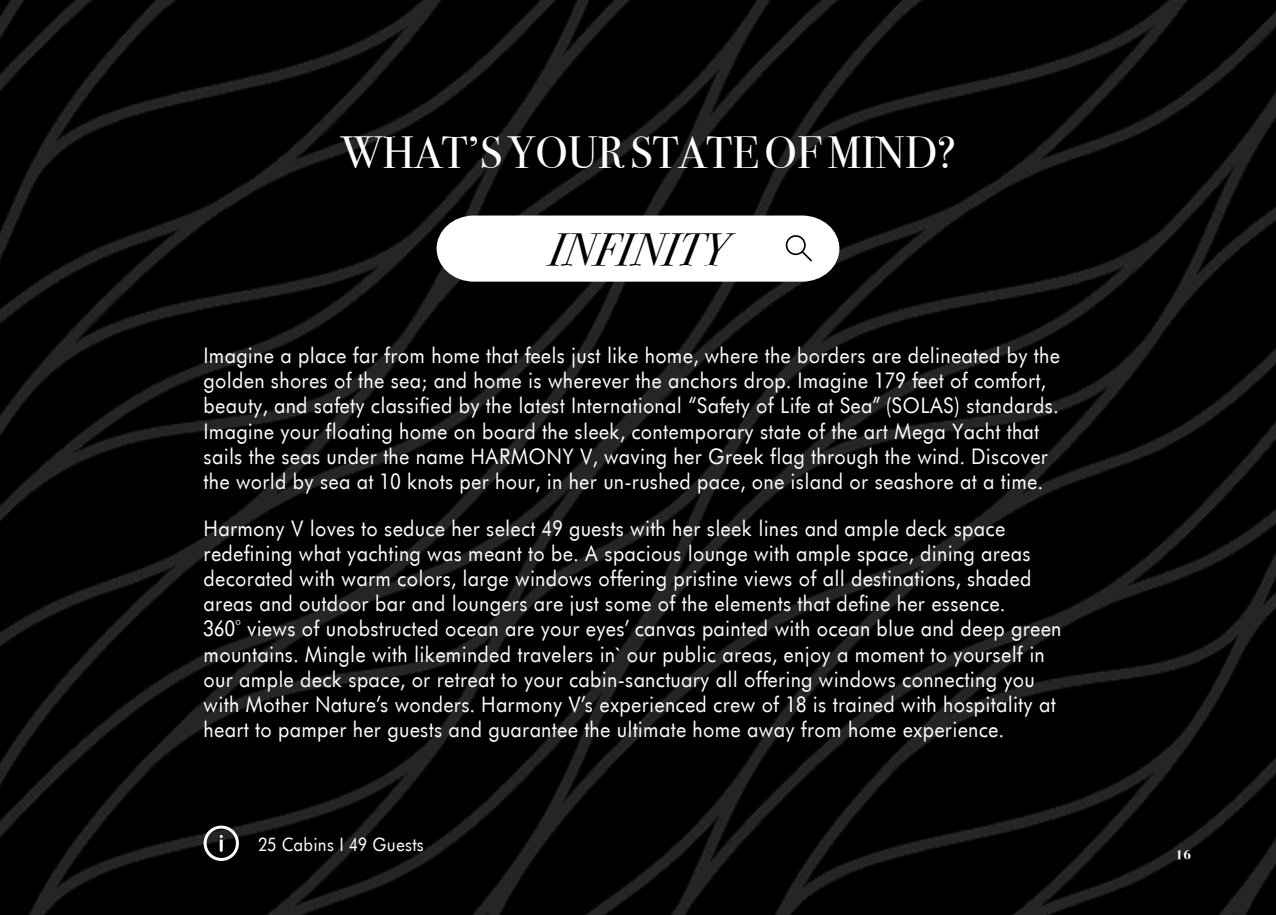
<style>
.page{position:relative;width:1276px;height:915px;background:#fff}
.page>*{position:absolute;margin:0;border:0;box-sizing:border-box;transform-origin:0 0}
.t1{font:45px "Bodoni Svty Two ITCTT";color:#fff}
.t2{font:italic 45px "Bodoni Svty Two ITCTT";color:#000}
.t3{font:21px/25.2px "Futurist";color:#fff;scale:.9 1}
.t4{font:18px "Futurist";color:#fff;scale:.9 1}
.t5{font:700 13.5px "Bodoni Svty Two ITCTT";color:#fff}
</style>
<div class="page">
<img style="left:0;top:0;width:1276px;height:914px">
<svg style="left:204px;top:825px;width:37px;height:35px"></svg>
<svg style="left:436px;top:215px;width:403px;height:66px"></svg>
<h1 class="t1" style="left:341px;top:115px;width:616px">WHAT’S YOUR STATE OF MIND?</h1>
<h1 class="t2" style="left:548px;top:210px;width:180px">INFINITY</h1>
<p class="t3" style="left:204px;top:342px;width:953px">Imagine a place far from home that feels just like home, where the borders are delineated by the golden shores of the sea; and home is wherever the anchors drop. Imagine 179 feet of comfort, beauty, and safety classified by the latest International “Safety of Life at Sea” (SOLAS) standards.<br>Imagine your floating home on board the sleek, contemporary state of the art Mega Yacht that sails the seas under the name HARMONY V, waving her Greek flag through the wind. Discover the world by sea at 10 knots per hour, in her un-rushed pace, one island or seashore at a time.</p>
<p class="t3" style="left:204px;top:514px;width:955px">Harmony V loves to seduce her select 49 guests with her sleek lines and ample deck space redefining what yachting was meant to be. A spacious lounge with ample space, dining areas decorated with warm colors, large windows offering pristine views of all destinations, shaded areas and outdoor bar and loungers are just some of the elements that define her essence.<br>360° views of unobstructed ocean are your eyes’ canvas painted with ocean blue and deep green mountains. Mingle with likeminded travelers in` our public areas, enjoy a moment to yourself in our ample deck space, or retreat to your cabin-sanctuary all offering windows connecting you with Mother Nature’s wonders. Harmony V’s experienced crew of 18 is trained with hospitality at heart to pamper her guests and guarantee the ultimate home away from home experience.</p>
<p class="t4" style="left:258px;top:832px;width:186px">25 Cabins I 49 Guests</p>
<p class="t5" style="left:1175px;top:842px;width:17px">16</p>
</div>
